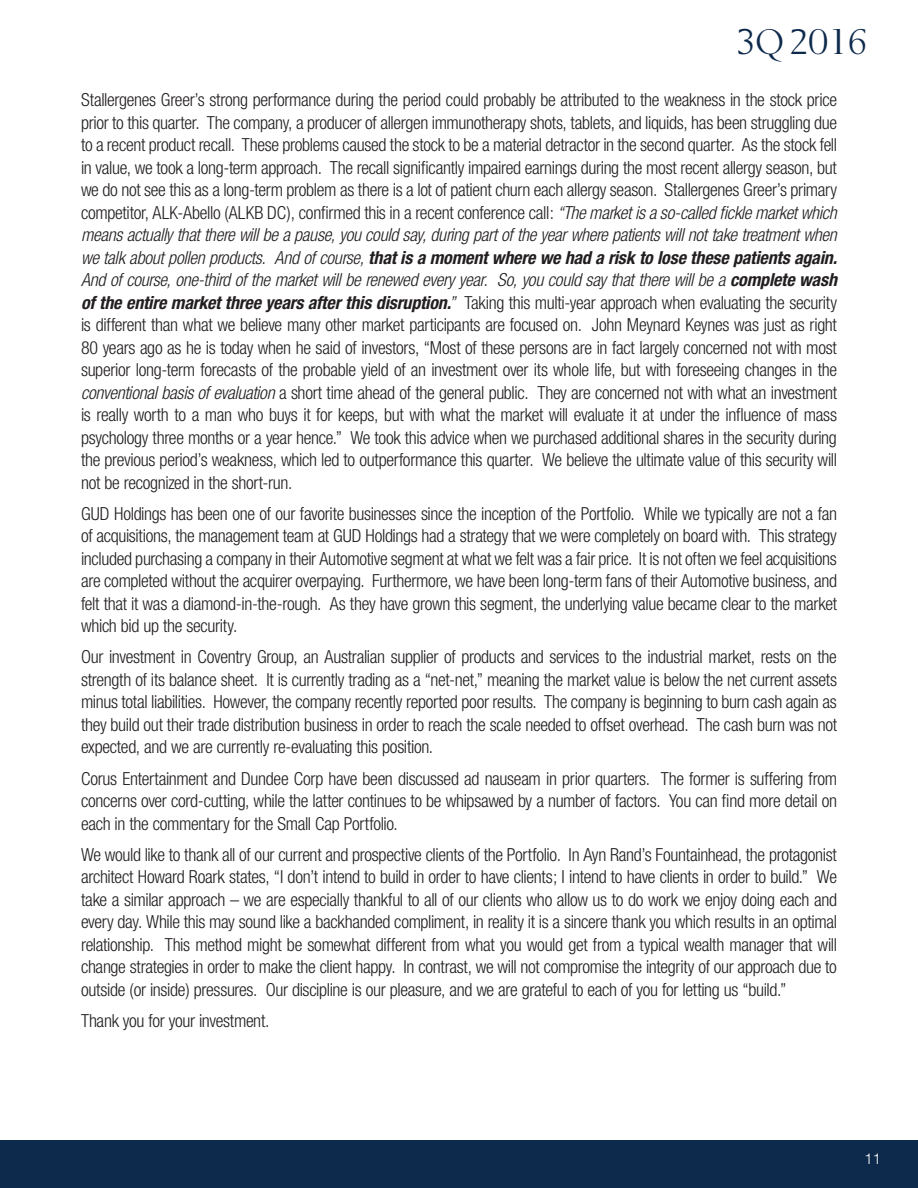
<style>
.page{position:relative;width:918px;height:1188px;background:#fff}
.page>*{position:absolute;margin:0;border:0;box-sizing:border-box;transform-origin:0 0}
.t1{font:36px "OPTI Berling Agency";letter-spacing:.01em;color:#0d294b}
.t2{font:300 condensed 18px/22.5px "Helvetica Neue";letter-spacing:-.02em;color:#231f20;text-align:justify}
.t3{font:300 15px "Helvetica Neue";color:#fff}
.s1{font-style:italic}
.s2{font-weight:700;font-style:italic}
</style>
<div class="page">
<div style="left:0;top:1140px;width:918px;height:48px;background:#0d294b"></div>
<h1 class="t1" style="left:736px;top:23px;width:133px">3Q 2016</h1>
<p class="t2" style="left:81px;top:88px;width:758px">Stallergenes Greer’s strong performance during the period could probably be attributed to the weakness in the stock price prior to this quarter. The company, a producer of allergen immunotherapy shots, tablets, and liquids, has been struggling due to a recent product recall. These problems caused the stock to be a material detractor in the second quarter. As the stock fell in value, we took a long-term approach. The recall significantly impaired earnings during the most recent allergy season, but we do not see this as a long-term problem as there is a lot of patient churn each allergy season. Stallergenes Greer’s primary competitor, ALK-Abello (ALKB DC), confirmed this in a recent conference call: <span class="s1">“The market is a so-called fickle market which means actually that there will be a pause, you could say, during part of the year where patients will not take treatment when we talk about pollen products. And of course,</span> <span class="s2">that is a moment where we had a risk to lose these patients again.<br></span><span class="s1">And of course, one-third of the market will be renewed every year. So, you could say that there will be a</span> <span class="s2">complete wash of the entire market three years after this disruption.</span><span class="s1">”</span> Taking this multi-year approach when evaluating the security is different than what we believe many other market participants are focused on. John Meynard Keynes was just as right 80 years ago as he is today when he said of investors, “Most of these persons are in fact largely concerned not with most superior long-term forecasts of the probable yield of an investment over its whole life, but with foreseeing changes in the <span class="s1">conventional basis of evaluation</span> a short time ahead of the general public. They are concerned not with what an investment is really worth to a man who buys it for keeps, but with what the market will evaluate it at under the influence of mass psychology three months or a year hence.” We took this advice when we purchased additional shares in the security during the previous period’s weakness, which led to outperformance this quarter. We believe the ultimate value of this security will not be recognized in the short-run.</p>
<p class="t2" style="left:81px;top:502px;width:758px">GUD Holdings has been one of our favorite businesses since the inception of the Portfolio. While we typically are not a fan of acquisitions, the management team at GUD Holdings had a strategy that we were completely on board with. This strategy included purchasing a company in their Automotive segment at what we felt was a fair price. It is not often we feel acquisitions are completed without the acquirer overpaying. Furthermore, we have been long-term fans of their Automotive business, and felt that it was a diamond-in-the-rough. As they have grown this segment, the underlying value became clear to the market which bid up the security.</p>
<p class="t2" style="left:81px;top:646px;width:758px">Our investment in Coventry Group, an Australian supplier of products and services to the industrial market, rests on the strength of its balance sheet. It is currently trading as a “net-net,” meaning the market value is below the net current assets minus total liabilities. However, the company recently reported poor results. The company is beginning to burn cash again as they build out their trade distribution business in order to reach the scale needed to offset overhead. The cash burn was not expected, and we are currently re-evaluating this position.</p>
<p class="t2" style="left:81px;top:767px;width:758px">Corus Entertainment and Dundee Corp have been discussed ad nauseam in prior quarters. The former is suffering from concerns over cord-cutting, while the latter continues to be whipsawed by a number of factors. You can find more detail on each in the commentary for the Small Cap Portfolio.</p>
<p class="t2" style="left:81px;top:843px;width:758px">We would like to thank all of our current and prospective clients of the Portfolio. In Ayn Rand’s Fountainhead, the protagonist architect Howard Roark states, “I don’t intend to build in order to have clients; I intend to have clients in order to build.” We take a similar approach – we are especially thankful to all of our clients who allow us to do work we enjoy doing each and every day. While this may sound like a backhanded compliment, in reality it is a sincere thank you which results in an optimal relationship. This method might be somewhat different from what you would get from a typical wealth manager that will change strategies in order to make the client happy. In contrast, we will not compromise the integrity of our approach due to outside (or inside) pressures. Our discipline is our pleasure, and we are grateful to each of you for letting us “build.”</p>
<p class="t2" style="left:81px;top:1009px;width:190px">Thank you for your investment.</p>
<p class="t3" style="left:865px;top:1149px;width:18px">11</p>
</div>
